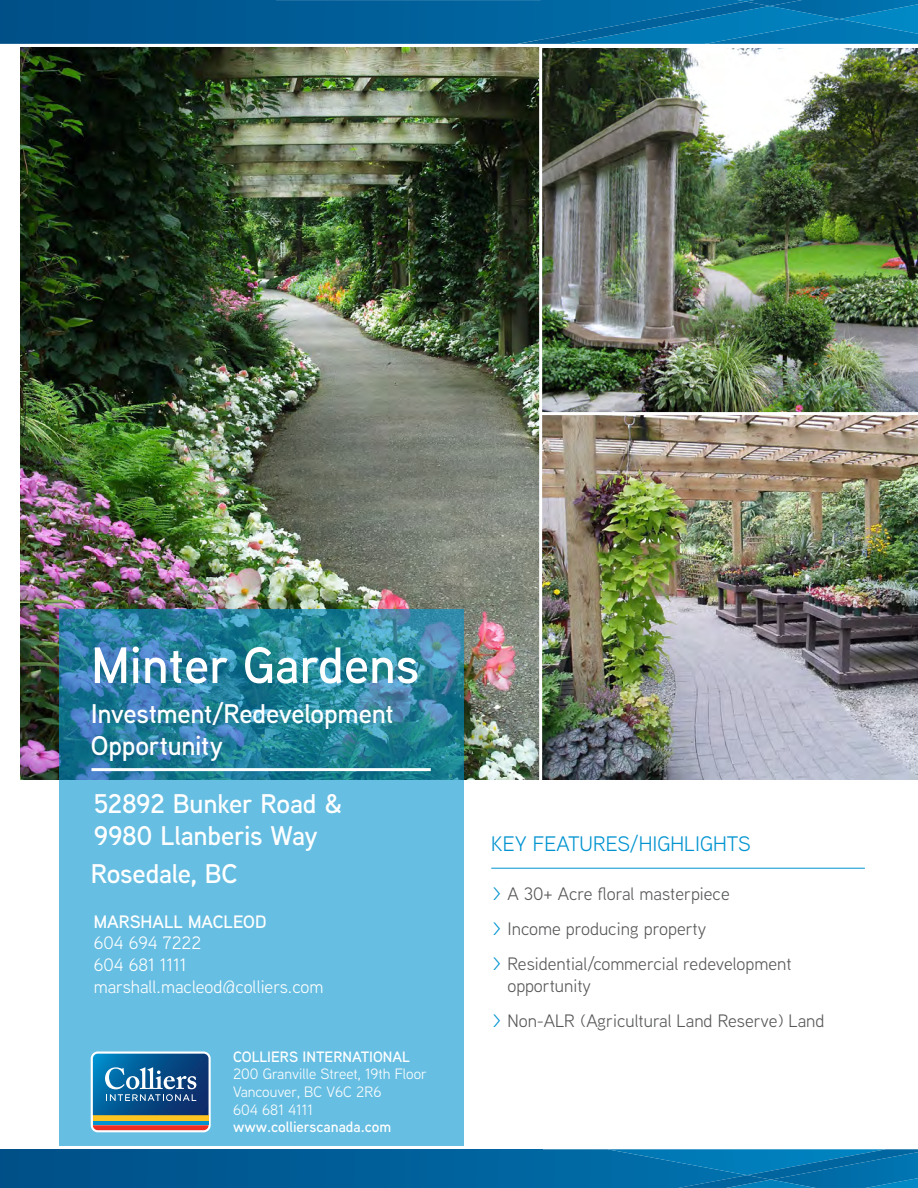
<style>
.page{position:relative;width:918px;height:1188px;background:#fff}
.page>*{position:absolute;margin:0;border:0;box-sizing:border-box;transform-origin:0 0}
.Property_Headline{font:600 51px "Aaux Next";color:#fff}
.t1{font:600 27px "Aaux Next";letter-spacing:-.01em;color:#fff}
.subheads{font:21px "Aaux Next";color:#0093d0}
.t2{font:18px/21.6px "Aaux Next";color:#57585a}
.contact{font:18px "Aaux Next";color:#fff}
.contact-2{font:600 18px "Aaux Next";color:#fff}
.address{font:15px "Aaux Next";color:#fff}
.address-2{font:600 15px "Aaux Next";color:#fff}
.s1{color:#0093d0}
</style>
<div class="page">
<img style="left:0;top:1149px;width:678px;height:39px">
<img style="left:608px;top:1149px;width:139px;height:26px">
<img style="left:816px;top:1180px;width:102px;height:8px">
<img style="left:747px;top:1149px;width:171px;height:31px">
<img style="left:771px;top:1180px;width:45px;height:8px">
<img style="left:678px;top:1175px;width:93px;height:13px">
<img style="left:0;top:0;width:918px;height:44px">
<img style="left:839px;top:19px;width:79px;height:15px">
<svg style="left:737px;top:0;width:9px;height:2px"></svg>
<img style="left:802px;top:0;width:116px;height:19px">
<img style="left:746px;top:0;width:56px;height:6px">
<img style="left:558px;top:18px;width:149px;height:26px">
<img style="left:707px;top:6px;width:132px;height:38px">
<img style="left:510px;top:31px;width:78px;height:13px">
<img style="left:587px;top:2px;width:183px;height:38px">
<svg style="left:0;top:0;width:1px;height:20px"></svg>
<img style="left:20px;top:47px;width:898px;height:733px">
<svg style="left:59px;top:609px;width:405px;height:537px;background:#52aacb"></svg>
<hr style="left:92px;top:768px;width:339px;height:3px;background:#fff">
<hr style="left:539px;top:47px;width:3px;height:744px;background:#fff">
<hr style="left:541px;top:412px;width:377px;height:3px;background:#fff">
<hr style="left:491px;top:868px;width:374px;height:1px;background:#0093d0">
<svg style="left:91px;top:1052px;width:120px;height:80px;background:#4a7594"></svg>
<p class="Property_Headline" style="left:92px;top:630px;width:329px">Minter Gardens</p>
<p class="t1" style="left:91px;top:695px;width:304px">Investment/Redevelopment</p>
<p class="t1" style="left:91px;top:727px;width:134px">Opportunity</p>
<p class="t1" style="left:94px;top:784px;width:251px">52892 Bunker Road &amp;</p>
<p class="t1" style="left:94px;top:817px;width:226px">9980 Llanberis Way</p>
<p class="t1" style="left:91px;top:855px;width:149px">Rosedale, BC</p>
<p class="contact-2" style="left:94px;top:909px;width:174px">MARSHALL MACLEOD</p>
<p class="contact" style="left:94px;top:931px;width:109px">604 694 7222</p>
<p class="contact" style="left:94px;top:953px;width:94px">604 681 1111</p>
<p class="contact" style="left:94px;top:974px;width:231px">marshall.macleod@colliers.com</p>
<p class="address-2" style="left:233px;top:1046px;width:179px">COLLIERS INTERNATIONAL</p>
<p class="address" style="left:233px;top:1064px;width:195px">200 Granville Street, 19th Floor</p>
<p class="address" style="left:233px;top:1082px;width:150px">Vancouver, BC V6C 2R6</p>
<p class="address" style="left:233px;top:1099px;width:81px">604 681 4111</p>
<p class="address-2" style="left:233px;top:1117px;width:160px">www.collierscanada.com</p>
<p class="subheads" style="left:491px;top:830px;width:261px">KEY FEATURES/HIGHLIGHTS</p>
<p class="t2" style="left:492px;top:882px;width:239px"><span class="s1">&gt;</span> A 30+ Acre floral masterpiece</p>
<p class="t2" style="left:492px;top:917px;width:215px"><span class="s1">&gt;</span> Income producing property</p>
<p class="t2" style="left:507px;top:953px;width:286px;text-indent:-15px"><span class="s1">&gt;</span> Residential/commercial redevelopment opportunity</p>
<p class="t2" style="left:492px;top:1009px;width:334px"><span class="s1">&gt;</span> Non-ALR (Agricultural Land Reserve) Land</p>
</div>
